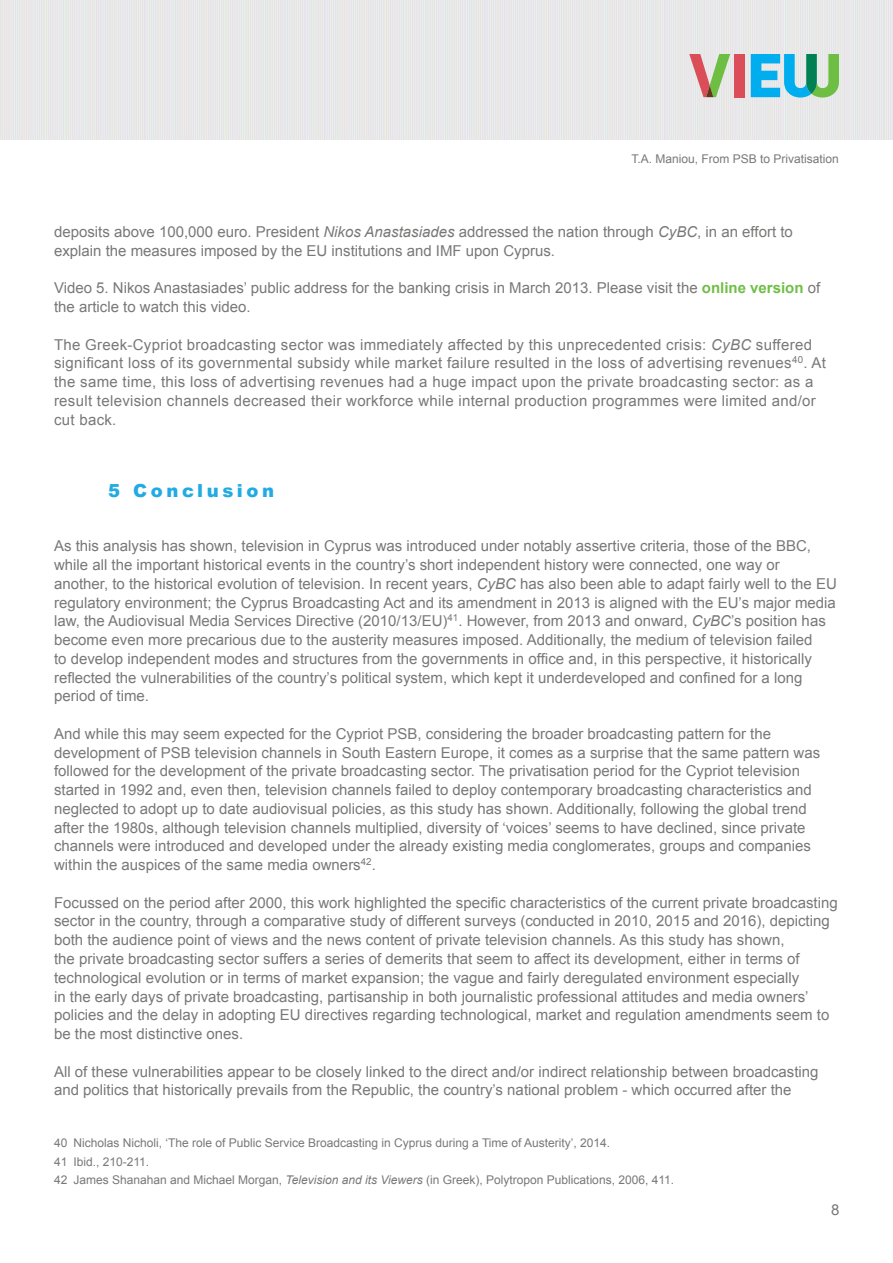
<style>
.page{position:relative;width:893px;height:1263px;background:#fff}
.page>*{position:absolute;margin:0;border:0;box-sizing:border-box;transform-origin:0 0}
.t1{font:900 18px "Arial";letter-spacing:.2em;color:#22abe2}
.t2{font:15px/18.8px "Arial";color:#797877}
.t3{font:15px/18.8px "Arial";letter-spacing:.02em;color:#797877}
.t4{font:12px/18.8px "Arial";color:#797877}
.s1{font-style:italic}
.s2{font-weight:700;color:#70bf47}
</style>
<div class="page">
<img style="left:0;top:0;width:893px;height:140px">
<div style="left:734px;top:54px;width:10px;height:43px;background:#db4d58"></div>
<svg style="left:751px;top:54px;width:88px;height:44px;background:#64c0c4"></svg>
<svg style="left:689px;top:54px;width:41px;height:43px;background:#c6b69c"></svg>
<p class="t4" style="left:632px;top:149px;width:209px">T.A. Maniou, From PSB to Privatisation</p>
<p class="t2" style="left:54px;top:223px;width:740px">deposits above 100,000 euro. President <span class="s1">Nikos Anastasiades</span> addressed the nation through <span class="s1">CyBC</span>, in an effort to explain the measures imposed by the EU institutions and IMF upon Cyprus.</p>
<p class="t2" style="left:54px;top:279px;width:768px">Video 5. Nikos Anastasiades’ public address for the banking crisis in March 2013. Please visit the <span class="s2">online version</span> of the article to watch this video.</p>
<p class="t3" style="left:54px;top:335px;width:773px">The Greek-Cypriot broadcasting sector was immediately affected by this unprecedented crisis: <span class="s1">CyBC</span> suffered significant loss of its governmental subsidy while market failure resulted in the loss of advertising revenues<sup>40</sup>. At the same time, this loss of advertising revenues had a huge impact upon the private broadcasting sector: as a result television channels decreased their workforce while internal production programmes were limited and/or cut back.</p>
<p class="t1" style="left:108px;top:478px;width:168px">5 Conclusion</p>
<p class="t2" style="left:54px;top:537px;width:784px">As this analysis has shown, television in Cyprus was introduced under notably assertive criteria, those of the BBC, while all the important historical events in the country’s short independent history were connected, one way or another, to the historical evolution of television. In recent years, <span class="s1">CyBC</span> has also been able to adapt fairly well to the EU regulatory environment; the Cyprus Broadcasting Act and its amendment in 2013 is aligned with the EU’s major media law, the Audiovisual Media Services Directive (2010/13/EU)<sup>41</sup>. However, from 2013 and onward, <span class="s1">CyBC</span>’s position has become even more precarious due to the austerity measures imposed. Additionally, the medium of television failed<br>to develop independent modes and structures from the governments in office and, in this perspective, it historically reflected the vulnerabilities of the country’s political system, which kept it underdeveloped and confined for a long period of time.</p>
<p class="t2" style="left:54px;top:724px;width:768px">And while this may seem expected for the Cypriot PSB, considering the broader broadcasting pattern for the development of PSB television channels in South Eastern Europe, it comes as a surprise that the same pattern was followed for the development of the private broadcasting sector. The privatisation period for the Cypriot television started in 1992 and, even then, television channels failed to deploy contemporary broadcasting characteristics and neglected to adopt up to date audiovisual policies, as this study has shown. Additionally, following the global trend after the 1980s, although television channels multiplied, diversity of ‘voices’ seems to have declined, since private channels were introduced and developed under the already existing media conglomerates, groups and companies within the auspices of the same media owners<sup>42</sup>.</p>
<p class="t2" style="left:54px;top:893px;width:785px">Focussed on the period after 2000, this work highlighted the specific characteristics of the current private broadcasting sector in the country, through a comparative study of different surveys (conducted in 2010, 2015 and 2016), depicting both the audience point of views and the news content of private television channels. As this study has shown,<br>the private broadcasting sector suffers a series of demerits that seem to affect its development, either in terms of technological evolution or in terms of market expansion; the vague and fairly deregulated environment especially<br>in the early days of private broadcasting, partisanship in both journalistic professional attitudes and media owners’ policies and the delay in adopting EU directives regarding technological, market and regulation amendments seem to be the most distinctive ones.</p>
<p class="t2" style="left:54px;top:1062px;width:766px">All of these vulnerabilities appear to be closely linked to the direct and/or indirect relationship between broadcasting and politics that historically prevails from the Republic, the country’s national problem - which occurred after the</p>
<p class="t4" style="left:54px;top:1133px;width:622px">40 Nicholas Nicholi, ‘The role of Public Service Broadcasting in Cyprus during a Time of Austerity’, 2014.<br>41 Ibid., 210-211.<br>42 James Shanahan and Michael Morgan, <span class="s1">Television and its Viewers</span> (in Greek), Polytropon Publications, 2006, 411.</p>
<p class="t2" style="left:831px;top:1201px;width:10px">8</p>
</div>
